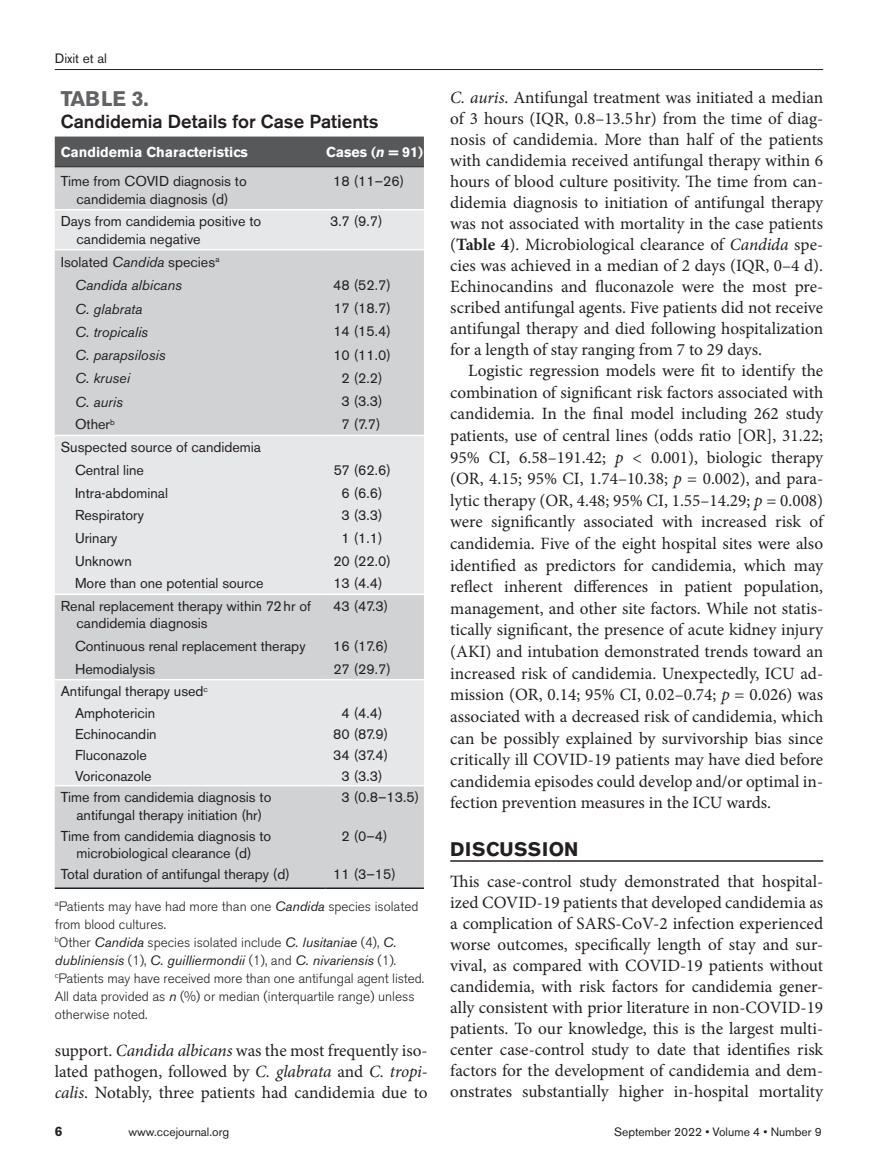
<style>
.page{position:relative;width:878px;height:1175px;background:#fff}
.page>*{position:absolute;margin:0;border:0;box-sizing:border-box;transform-origin:0 0}
.t1{font:700 21px "Akzidenz Grotesk BE";color:#636366}
.t2{font:700 19.5px "Akzidenz Grotesk BE";letter-spacing:.02em;color:#231f20}
.t3{font:500 18.75px "Akzidenz Grotesk BE";color:#231f20}
.t4{font:17.25px/21px "Minion Pro";color:#231f20;text-align:justify}
.t5{font:14.25px/17.2px "Akzidenz Grotesk BE";color:#231f20}
.t6{font:italic 14.25px/23.2px "Akzidenz Grotesk BE";color:#231f20}
.t7{font:700 14.25px "Akzidenz Grotesk BE";color:#fff}
.t8{font:300 13.5px/18px "Akzidenz Grotesk BE";color:#231f20}
.t9{font:13.5px "Akzidenz Grotesk BE";color:#231f20}
.t10{font:700 13.5px "Akzidenz Grotesk BE";color:#231f20}
.t11{font:12px "Akzidenz Grotesk BE";color:#231f20}
.s1{font-style:italic}
.s2{font-style:normal}
.s3{font-weight:400;font-style:italic}
.s4{font-weight:700}
</style>
<div class="page">
<hr style="left:55px;top:69px;width:768px;height:1px;background:#231f20">
<hr style="left:450px;top:860px;width:373px;height:1px;background:#231f20">
<div style="left:55px;top:136px;width:369px;height:30px;background:#57585a"></div>
<div style="left:55px;top:167px;width:369px;height:720px;background:#d1d2d4"></div>
<svg style="left:55px;top:210px;width:369px;height:575px;background:#dcdddf"></svg>
<hr style="left:55px;top:166px;width:270px;height:1px;background:#231f20">
<hr style="left:325px;top:166px;width:99px;height:1px;background:#231f20">
<hr style="left:55px;top:209px;width:270px;height:1px;background:#fff">
<hr style="left:325px;top:209px;width:99px;height:1px;background:#fff">
<hr style="left:55px;top:249px;width:270px;height:1px;background:#fff">
<hr style="left:325px;top:249px;width:99px;height:1px;background:#fff">
<hr style="left:55px;top:435px;width:270px;height:1px;background:#fff">
<hr style="left:325px;top:435px;width:99px;height:1px;background:#fff">
<hr style="left:55px;top:593px;width:270px;height:2px;background:#fff">
<hr style="left:325px;top:593px;width:99px;height:2px;background:#fff">
<hr style="left:55px;top:679px;width:270px;height:1px;background:#fff">
<hr style="left:325px;top:679px;width:99px;height:1px;background:#fff">
<hr style="left:55px;top:785px;width:270px;height:1px;background:#fff">
<hr style="left:325px;top:785px;width:99px;height:1px;background:#fff">
<hr style="left:55px;top:887px;width:270px;height:2px;background:#231f20">
<hr style="left:325px;top:887px;width:99px;height:2px;background:#231f20">
<p class="t9" style="left:55px;top:50px;width:54px">Dixit et al</p>
<p class="t1" style="left:61px;top:86px;width:89px">TABLE 3.</p>
<p class="t3" style="left:61px;top:110px;width:319px">Candidemia Details for Case Patients</p>
<p class="t7" style="left:61px;top:144px;width:189px">Candidemia Characteristics</p>
<p class="t7" style="left:326px;top:144px;width:99px">Cases (<span class="s1">n</span> = 91)</p>
<p class="t5" style="left:61px;top:173px;width:187px;text-align:center">Time from COVID diagnosis to candidemia diagnosis (d)</p>
<p class="t5" style="left:333px;top:173px;width:72px">18 (11–26)</p>
<p class="t5" style="left:76px;top:213px;width:186px;text-indent:-16px">Days from candidemia positive to candidemia negative</p>
<p class="t5" style="left:330px;top:213px;width:54px">3.7 (9.7)</p>
<p class="t6" style="left:75px;top:250px;width:146px;text-indent:-14px"><span class="s2">Isolated</span> Candida <span class="s2">species</span><sup>a<br></sup>Candida albicans</p>
<p class="t5" style="left:333px;top:276px;width:59px">48 (52.7)</p>
<p class="t6" style="left:75px;top:297px;width:69px">C. glabrata</p>
<p class="t5" style="left:334px;top:299px;width:58px">17 (18.7)</p>
<p class="t6" style="left:75px;top:320px;width:75px">C. tropicalis</p>
<p class="t5" style="left:333px;top:323px;width:59px">14 (15.4)</p>
<p class="t6" style="left:75px;top:343px;width:92px">C. parapsilosis</p>
<p class="t5" style="left:333px;top:346px;width:59px">10 (11.0)</p>
<p class="t6" style="left:75px;top:367px;width:56px">C. krusei</p>
<p class="t5" style="left:341px;top:369px;width:42px">2 (2.2)</p>
<p class="t6" style="left:75px;top:390px;width:49px">C. auris</p>
<p class="t5" style="left:341px;top:392px;width:42px">3 (3.3)</p>
<p class="t5" style="left:75px;top:416px;width:41px">Other<sup>b</sup></p>
<p class="t5" style="left:341px;top:416px;width:40px">7 (7.7)</p>
<p class="t5" style="left:75px;top:436px;width:187px;line-height:22.6px;text-indent:-14px">Suspected source of candidemia<br>Central line</p>
<p class="t5" style="left:334px;top:461px;width:58px">57 (62.6)</p>
<p class="t5" style="left:75px;top:484px;width:94px">Intra-abdominal</p>
<p class="t5" style="left:341px;top:484px;width:42px">6 (6.6)</p>
<p class="t5" style="left:75px;top:506px;width:70px">Respiratory</p>
<p class="t5" style="left:341px;top:506px;width:42px">3 (3.3)</p>
<p class="t5" style="left:75px;top:529px;width:44px">Urinary</p>
<p class="t5" style="left:341px;top:529px;width:42px">1 (1.1)</p>
<p class="t5" style="left:75px;top:552px;width:58px">Unknown</p>
<p class="t5" style="left:333px;top:552px;width:59px">20 (22.0)</p>
<p class="t5" style="left:75px;top:574px;width:190px">More than one potential source</p>
<p class="t5" style="left:333px;top:574px;width:51px">13 (4.4)</p>
<p class="t5" style="left:76px;top:597px;width:236px;text-indent:-16px">Renal replacement therapy within 72hr of candidemia diagnosis</p>
<p class="t5" style="left:333px;top:597px;width:56px">43 (47.3)</p>
<p class="t5" style="left:75px;top:637px;width:232px">Continuous renal replacement therapy</p>
<p class="t5" style="left:333px;top:637px;width:56px">16 (17.6)</p>
<p class="t5" style="left:75px;top:660px;width:82px">Hemodialysis</p>
<p class="t5" style="left:333px;top:660px;width:59px">27 (29.7)</p>
<p class="t5" style="left:75px;top:681px;width:134px;line-height:21.1px;text-indent:-14px">Antifungal therapy used<sup>c<br></sup>Amphotericin</p>
<p class="t5" style="left:341px;top:704px;width:42px">4 (4.4)</p>
<p class="t5" style="left:75px;top:725px;width:83px">Echinocandin</p>
<p class="t5" style="left:333px;top:725px;width:57px">80 (87.9)</p>
<p class="t5" style="left:75px;top:746px;width:73px">Fluconazole</p>
<p class="t5" style="left:333px;top:746px;width:57px">34 (37.4)</p>
<p class="t5" style="left:75px;top:767px;width:78px">Voriconazole</p>
<p class="t5" style="left:341px;top:767px;width:42px">3 (3.3)</p>
<p class="t5" style="left:61px;top:788px;width:212px;text-align:center">Time from candidemia diagnosis to antifungal therapy initiation (hr)</p>
<p class="t5" style="left:341px;top:788px;width:79px">3 (0.8–13.5)</p>
<p class="t5" style="left:61px;top:827px;width:212px;text-align:center">Time from candidemia diagnosis to microbiological clearance (d)</p>
<p class="t5" style="left:341px;top:827px;width:48px">2 (0–4)</p>
<p class="t5" style="left:61px;top:865px;width:230px">Total duration of antifungal therapy (d)</p>
<p class="t5" style="left:333px;top:865px;width:64px">11 (3–15)</p>
<p class="t8" style="left:55px;top:897px;width:370px"><sup>a</sup>Patients may have had more than one <span class="s3">Candida</span> species isolated from blood cultures.<br><sup>b</sup>Other <span class="s3">Candida</span> species isolated include <span class="s3">C. lusitaniae</span> (4), <span class="s3">C. dubliniensis</span> (1), <span class="s3">C. guilliermondii</span> (1), and <span class="s3">C. nivariensis</span> (1). <sup>c</sup>Patients may have received more than one antifungal agent listed.<br>All data provided as <span class="s3">n</span> (%) or median (interquartile range) unless otherwise noted.</p>
<p class="t4" style="left:55px;top:1039px;width:374px">support. <span class="s1">Candida albicans</span> was the most frequently iso&shy;lated pathogen, followed by <span class="s1">C. glabrata</span> and <span class="s1">C. tropi&shy;calis</span>. Notably, three patients had candidemia due to</p>
<p class="t4" style="left:450px;top:87px;width:374px"><span class="s1">C. auris</span>. Antifungal treatment was initiated a median of 3 hours (IQR, 0.8–13.5hr) from the time of diag&shy;nosis of candidemia. More than half of the patients with candidemia received antifungal therapy within 6 hours of blood culture positivity. The time from can&shy;didemia diagnosis to initiation of antifungal therapy was not associated with mortality in the case patients (<span class="s4">Table 4</span>). Microbiological clearance of <span class="s1">Candida</span> spe&shy;cies was achieved in a median of 2 days (IQR, 0–4 d).<br>Echinocandins and fluconazole were the most pre&shy;scribed antifungal agents. Five patients did not receive antifungal therapy and died following hospitalization for a length of stay ranging from 7 to 29 days.</p>
<p class="t4" style="left:450px;top:360px;width:374px;line-height:21.6px;text-indent:18px">Logistic regression models were fit to identify the combination of significant risk factors associated with candidemia. In the final model including 262 study patients, use of central lines (odds ratio [OR], 31.22; 95% CI, 6.58–191.42; <span class="s1">p</span> &lt; 0.001), biologic therapy (OR, 4.15; 95% CI, 1.74–10.38; <span class="s1">p</span> = 0.002), and para&shy;lytic therapy (OR, 4.48; 95% CI, 1.55–14.29; <span class="s1">p</span> = 0.008) were significantly associated with increased risk of candidemia. Five of the eight hospital sites were also identified as predictors for candidemia, which may reflect inherent differences in patient population, management, and other site factors. While not statis&shy;tically significant, the presence of acute kidney injury (AKI) and intubation demonstrated trends toward an increased risk of candidemia. Unexpectedly, ICU ad&shy;mission (OR, 0.14; 95% CI, 0.02–0.74; <span class="s1">p</span> = 0.026) was associated with a decreased risk of candidemia, which can be possibly explained by survivorship bias since critically ill COVID-19 patients may have died before candidemia episodes could develop and/or optimal in&shy;fection prevention measures in the ICU wards.</p>
<p class="t2" style="left:450px;top:837px;width:130px">DISCUSSION</p>
<p class="t4" style="left:450px;top:871px;width:374px">This case-control study demonstrated that hospital&shy;ized COVID-19 patients that developed candidemia as a complication of SARS-CoV-2 infection experienced worse outcomes, specifically length of stay and sur&shy;vival, as compared with COVID-19 patients without candidemia, with risk factors for candidemia gener&shy;ally consistent with prior literature in non-COVID-19 patients. To our knowledge, this is the largest multi&shy;center case-control study to date that identifies risk factors for the development of candidemia and dem&shy;onstrates substantially higher in-hospital mortality</p>
<p class="t10" style="left:55px;top:1123px;width:9px">6</p>
<p class="t11" style="left:128px;top:1125px;width:102px">www.ccejournal.org</p>
<p class="t11" style="left:614px;top:1125px;width:209px">September 2022 • Volume 4 • Number 9</p>
</div>
